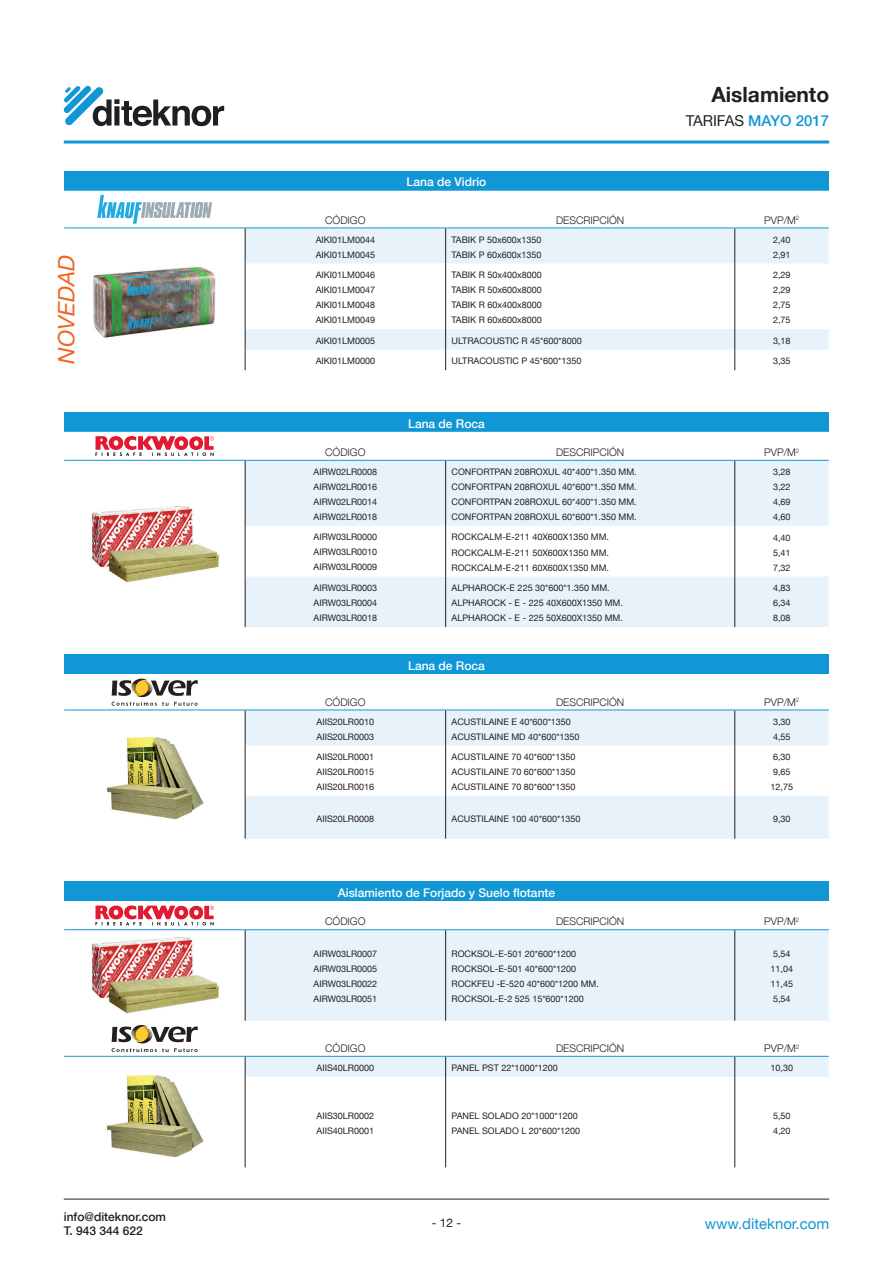
<style>
.page{position:relative;width:893px;height:1263px;background:#fff}
.page>*{position:absolute;margin:0;border:0;box-sizing:border-box;transform-origin:0 0}
.t1{font:italic 22.65px "Helvetica Neue";color:#f36421}
.t2{font:700 21px "Helvetica Neue";color:#231f20}
.t3{font:15px "Helvetica Neue";color:#1197d6}
.t4{font:500 15px "Helvetica Neue";color:#1197d6}
.t5{font:500 12px "Helvetica Neue";color:#fff}
.t6{font:500 12px/14.4px "Helvetica Neue";color:#231f20}
.t7{font:12px "Helvetica Neue";color:#231f20}
.t8{font:300 10.5px "Helvetica Neue";color:#231f20}
.t9{font:9px/15px "Helvetica Neue";color:#231f20;text-align:justify}
.s1{font-weight:400;color:#231f20}
</style>
<div class="page">
<hr style="left:64px;top:1199px;width:765px;height:1px;background:#231f20">
<hr style="left:64px;top:140px;width:765px;height:3px;background:#1197d6">
<svg style="left:63px;top:86px;width:161px;height:40px"></svg>
<div style="left:64px;top:881px;width:765px;height:20px;background:#1197d6"></div>
<svg style="left:246px;top:930px;width:583px;height:147px;fill:#e8f2fa"></svg>
<hr style="left:445px;top:930px;width:1px;height:91px;background:#231f20">
<hr style="left:734px;top:930px;width:1px;height:91px;background:#231f20">
<svg style="left:445px;top:1057px;width:1px;height:20px"></svg>
<svg style="left:734px;top:1057px;width:1px;height:20px"></svg>
<hr style="left:445px;top:1077px;width:1px;height:90px;background:#231f20">
<hr style="left:734px;top:1077px;width:1px;height:90px;background:#231f20">
<hr style="left:245px;top:929px;width:201px;height:1px;background:#1197d6">
<hr style="left:446px;top:929px;width:289px;height:1px;background:#1197d6">
<hr style="left:735px;top:929px;width:94px;height:1px;background:#1197d6">
<hr style="left:245px;top:1056px;width:201px;height:1px;background:#1197d6">
<hr style="left:446px;top:1056px;width:289px;height:1px;background:#1197d6">
<hr style="left:735px;top:1056px;width:94px;height:1px;background:#1197d6">
<svg style="left:64px;top:905px;width:182px;height:262px"></svg>
<img style="left:105px;top:1062px;width:99px;height:99px">
<div style="left:64px;top:654px;width:765px;height:20px;background:#1197d6"></div>
<svg style="left:246px;top:711px;width:583px;height:128px;fill:#e8f2fa"></svg>
<hr style="left:245px;top:710px;width:1px;height:35px;background:#231f20">
<hr style="left:445px;top:710px;width:1px;height:35px;background:#231f20">
<hr style="left:734px;top:710px;width:1px;height:35px;background:#231f20">
<hr style="left:245px;top:745px;width:1px;height:51px;background:#231f20">
<hr style="left:445px;top:745px;width:1px;height:51px;background:#231f20">
<hr style="left:734px;top:745px;width:1px;height:51px;background:#231f20">
<hr style="left:245px;top:796px;width:1px;height:43px;background:#231f20">
<hr style="left:445px;top:796px;width:1px;height:43px;background:#231f20">
<hr style="left:734px;top:796px;width:1px;height:43px;background:#231f20">
<hr style="left:64px;top:710px;width:181px;height:1px;background:#1197d6">
<hr style="left:245px;top:710px;width:201px;height:1px;background:#1197d6">
<hr style="left:446px;top:710px;width:289px;height:1px;background:#1197d6">
<hr style="left:735px;top:710px;width:94px;height:1px;background:#1197d6">
<svg style="left:64px;top:678px;width:765px;height:32px"></svg>
<img style="left:106px;top:737px;width:98px;height:83px">
<div style="left:64px;top:412px;width:765px;height:20px;background:#1197d6"></div>
<svg style="left:246px;top:461px;width:583px;height:166px;fill:#e8f2fa"></svg>
<hr style="left:64px;top:460px;width:181px;height:1px;background:#1197d6">
<hr style="left:245px;top:460px;width:201px;height:1px;background:#1197d6">
<hr style="left:446px;top:460px;width:289px;height:1px;background:#1197d6">
<hr style="left:735px;top:460px;width:94px;height:1px;background:#1197d6">
<hr style="left:245px;top:461px;width:1px;height:65px;background:#231f20">
<hr style="left:445px;top:461px;width:1px;height:65px;background:#231f20">
<hr style="left:734px;top:461px;width:1px;height:65px;background:#231f20">
<hr style="left:245px;top:526px;width:1px;height:50px;background:#231f20">
<hr style="left:445px;top:526px;width:1px;height:50px;background:#231f20">
<hr style="left:734px;top:526px;width:1px;height:50px;background:#231f20">
<hr style="left:245px;top:576px;width:1px;height:51px;background:#231f20">
<hr style="left:445px;top:576px;width:1px;height:51px;background:#231f20">
<hr style="left:734px;top:576px;width:1px;height:51px;background:#231f20">
<svg style="left:64px;top:436px;width:765px;height:24px"></svg>
<img style="left:92px;top:506px;width:127px;height:77px">
<div style="left:64px;top:171px;width:765px;height:20px;background:#1197d6"></div>
<svg style="left:246px;top:229px;width:583px;height:121px"></svg>
<hr style="left:245px;top:228px;width:1px;height:35px;background:#231f20">
<hr style="left:445px;top:228px;width:1px;height:35px;background:#231f20">
<hr style="left:734px;top:228px;width:1px;height:35px;background:#231f20">
<hr style="left:245px;top:263px;width:1px;height:66px;background:#231f20">
<hr style="left:445px;top:263px;width:1px;height:66px;background:#231f20">
<hr style="left:734px;top:263px;width:1px;height:66px;background:#231f20">
<svg style="left:245px;top:329px;width:1px;height:41px"></svg>
<svg style="left:445px;top:329px;width:1px;height:41px"></svg>
<svg style="left:734px;top:329px;width:1px;height:41px"></svg>
<hr style="left:64px;top:228px;width:181px;height:1px;background:#1197d6">
<hr style="left:245px;top:228px;width:201px;height:1px;background:#1197d6">
<hr style="left:446px;top:228px;width:289px;height:1px;background:#1197d6">
<hr style="left:735px;top:228px;width:94px;height:1px;background:#1197d6">
<svg style="left:64px;top:195px;width:765px;height:33px"></svg>
<img style="left:93px;top:267px;width:123px;height:71px">
<h1 class="t1" style="left:48px;top:363px;width:110px;rotate:-90deg">NOVEDAD</h1>
<h3 class="t6" style="left:64px;top:1209px;width:104px">info@diteknor.com<br>T. 943 344 622</h3>
<h2 class="t2" style="left:711px;top:76px;width:119px">Aislamiento</h2>
<h3 class="t5" style="left:407px;top:173px;width:81px">Lana de Vidrio</h3>
<h3 class="t4" style="left:686px;top:109px;width:145px"><span class="s1">TARIFAS</span> MAYO 2017</h3>
<p class="t8" style="left:325px;top:211px;width:42px">CÓDIGO</p>
<p class="t8" style="left:556px;top:211px;width:70px">DESCRIPCIÓN</p>
<p class="t8" style="left:764px;top:211px;width:37px">PVP/M<sup>2</sup></p>
<p class="t9" style="left:316px;top:231px;width:61px">AIKI01LM0044<br>AIKI01LM0045</p>
<p class="t9" style="left:452px;top:231px;width:91px">TABIK P 50x600x1350<br>TABIK P 60x600x1350</p>
<p class="t9" style="left:773px;top:231px;width:19px">2,40<br>2,91</p>
<p class="t9" style="left:316px;top:267px;width:61px">AIKI01LM0046<br>AIKI01LM0047<br>AIKI01LM0048<br>AIKI01LM0049</p>
<p class="t9" style="left:452px;top:267px;width:92px">TABIK R 50x400x8000<br>TABIK R 50x600x8000<br>TABIK R 60x400x8000<br>TABIK R 60x600x8000</p>
<p class="t9" style="left:773px;top:267px;width:19px">2,29<br>2,29<br>2,75<br>2,75</p>
<p class="t9" style="left:316px;top:332px;width:61px">AIKI01LM0005</p>
<p class="t9" style="left:452px;top:332px;width:132px">ULTRACOUSTIC R 45*600*8000</p>
<p class="t9" style="left:773px;top:332px;width:19px">3,18</p>
<p class="t9" style="left:316px;top:353px;width:61px">AIKI01LM0000</p>
<p class="t9" style="left:452px;top:353px;width:131px">ULTRACOUSTIC P 45*600*1350</p>
<p class="t9" style="left:773px;top:353px;width:19px">3,35</p>
<h3 class="t5" style="left:408px;top:414px;width:78px">Lana de Roca</h3>
<p class="t8" style="left:325px;top:444px;width:42px">CÓDIGO</p>
<p class="t8" style="left:556px;top:444px;width:70px">DESCRIPCIÓN</p>
<p class="t8" style="left:764px;top:444px;width:37px">PVP/M<sup>2</sup></p>
<p class="t9" style="left:314px;top:463px;width:65px">AIRW02LR0008<br>AIRW02LR0016<br>AIRW02LR0014<br>AIRW02LR0018</p>
<p class="t9" style="left:452px;top:463px;width:187px">CONFORTPAN 208ROXUL 40*400*1.350 MM.<br>CONFORTPAN 208ROXUL 40*600*1.350 MM.<br>CONFORTPAN 208ROXUL 60*400*1.350 MM.<br>CONFORTPAN 208ROXUL 60*600*1.350 MM.</p>
<p class="t9" style="left:773px;top:464px;width:19px">3,28<br>3,22<br>4,69<br>4,60</p>
<p class="t9" style="left:314px;top:529px;width:65px">AIRW03LR0000<br>AIRW03LR0010<br>AIRW03LR0009</p>
<p class="t9" style="left:452px;top:529px;width:159px">ROCKCALM-E-211 40X600X1350 MM.<br>ROCKCALM-E-211 50X600X1350 MM.<br>ROCKCALM-E-211 60X600X1350 MM.</p>
<p class="t9" style="left:773px;top:529px;width:19px">4,40<br>5,41<br>7,32</p>
<p class="t9" style="left:314px;top:580px;width:65px">AIRW03LR0003<br>AIRW03LR0004<br>AIRW03LR0018</p>
<p class="t9" style="left:452px;top:580px;width:173px;text-align:left">ALPHAROCK-E 225 30*600*1.350 MM.<br>ALPHAROCK - E - 225 40X600X1350 MM.<br>ALPHAROCK - E - 225 50X600X1350 MM.</p>
<p class="t9" style="left:773px;top:580px;width:19px">4,83<br>6,34<br>8,08</p>
<h3 class="t5" style="left:408px;top:656px;width:78px">Lana de Roca</h3>
<p class="t8" style="left:325px;top:693px;width:42px">CÓDIGO</p>
<p class="t8" style="left:556px;top:693px;width:70px">DESCRIPCIÓN</p>
<p class="t8" style="left:764px;top:693px;width:37px">PVP/M<sup>2</sup></p>
<p class="t9" style="left:317px;top:713px;width:59px">AIIS20LR0010<br>AIIS20LR0003</p>
<p class="t9" style="left:452px;top:713px;width:129px">ACUSTILAINE E 40*600*1350<br>ACUSTILAINE MD 40*600*1350</p>
<p class="t9" style="left:773px;top:713px;width:19px">3,30<br>4,55</p>
<p class="t9" style="left:317px;top:749px;width:59px">AIIS20LR0001<br>AIIS20LR0015<br>AIIS20LR0016</p>
<p class="t9" style="left:452px;top:749px;width:125px">ACUSTILAINE 70 40*600*1350<br>ACUSTILAINE 70 60*600*1350<br>ACUSTILAINE 70 80*600*1350</p>
<p class="t9" style="left:770px;top:749px;width:24px;text-align:left">6,30<br>9,65<br>12,75</p>
<p class="t9" style="left:317px;top:810px;width:59px">AIIS20LR0008</p>
<p class="t9" style="left:452px;top:810px;width:130px">ACUSTILAINE 100 40*600*1350</p>
<p class="t9" style="left:773px;top:810px;width:19px">9,30</p>
<h3 class="t5" style="left:338px;top:883px;width:219px">Aislamiento de Forjado y Suelo flotante</h3>
<p class="t8" style="left:325px;top:913px;width:42px">CÓDIGO</p>
<p class="t8" style="left:556px;top:913px;width:70px">DESCRIPCIÓN</p>
<p class="t8" style="left:764px;top:913px;width:37px">PVP/M<sup>2</sup></p>
<p class="t9" style="left:314px;top:946px;width:65px">AIRW03LR0007<br>AIRW03LR0005<br>AIRW03LR0022<br>AIRW03LR0051</p>
<p class="t9" style="left:452px;top:946px;width:149px;text-align:left">ROCKSOL-E-501 20*600*1200<br>ROCKSOL-E-501 40*600*1200<br>ROCKFEU -E-520 40*600*1200 MM.<br>ROCKSOL-E-2 525 15*600*1200</p>
<p class="t9" style="left:770px;top:946px;width:24px;text-align:left">5,54<br>11,04<br>11,45<br>5,54</p>
<p class="t8" style="left:325px;top:1040px;width:42px">CÓDIGO</p>
<p class="t8" style="left:556px;top:1040px;width:70px">DESCRIPCIÓN</p>
<p class="t8" style="left:764px;top:1040px;width:37px">PVP/M<sup>2</sup></p>
<p class="t9" style="left:317px;top:1059px;width:59px">AIIS40LR0000</p>
<p class="t9" style="left:452px;top:1059px;width:108px">PANEL PST 22*1000*1200</p>
<p class="t9" style="left:770px;top:1059px;width:24px">10,30</p>
<p class="t9" style="left:317px;top:1107px;width:59px">AIIS30LR0002<br>AIIS40LR0001</p>
<p class="t9" style="left:452px;top:1107px;width:130px">PANEL SOLADO 20*1000*1200<br>PANEL SOLADO L 20*600*1200</p>
<p class="t9" style="left:773px;top:1107px;width:19px">5,50<br>4,20</p>
<h3 class="t7" style="left:432px;top:1213px;width:31px">- 12 -</h3>
<h3 class="t3" style="left:705px;top:1211px;width:126px">www.diteknor.com</h3>
</div>
